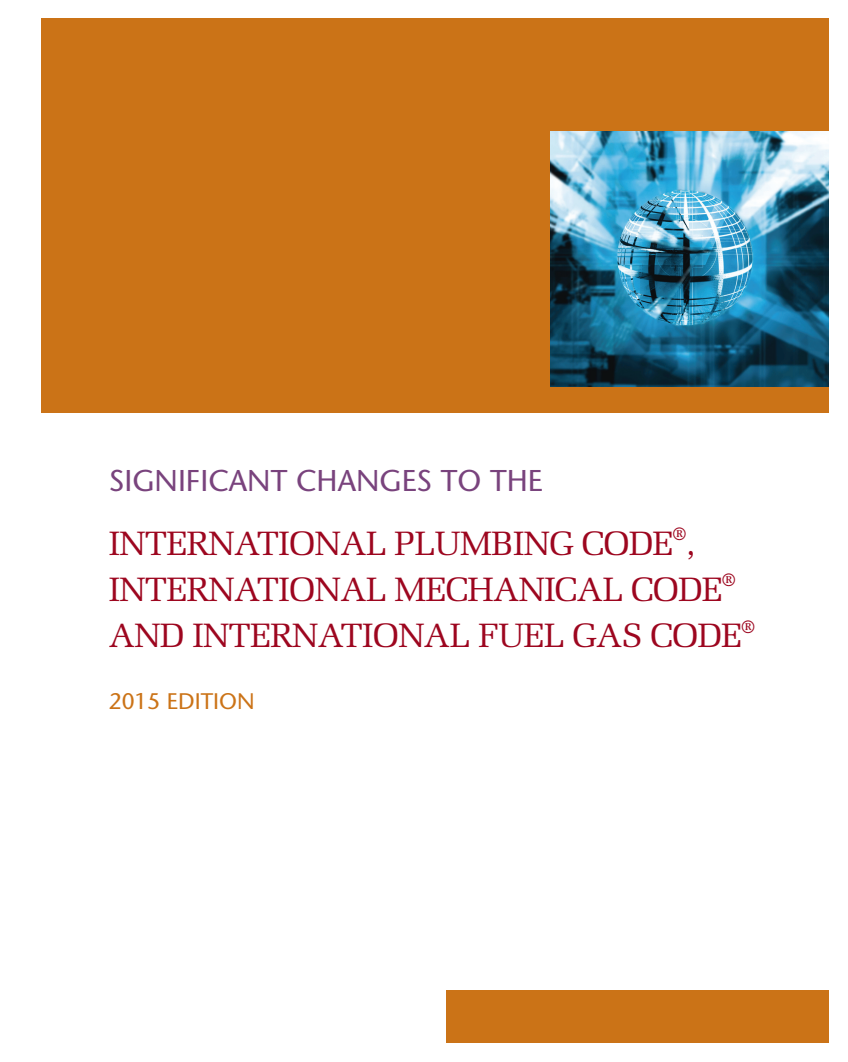
<style>
.page{position:relative;width:848px;height:1062px;background:#fff}
.page>*{position:absolute;margin:0;border:0;box-sizing:border-box;transform-origin:0 0}
.t1{font:33.75px/46.2px "Melior LT Std";letter-spacing:-.02em;color:#9d061f}
.t2{font:500 30px "Stone Sans Std";color:#79437d}
.t3{font:500 22.5px "Stone Sans Std";color:#cb7317}
</style>
<div class="page">
<div style="left:41px;top:19px;width:788px;height:393px;background:#cb7317"></div>
<div style="left:446px;top:990px;width:383px;height:52px;background:#cb7317"></div>
<img style="left:550px;top:131px;width:278px;height:255px">
<p class="t2" style="left:109px;top:463px;width:435px">SIGNIFICANT CHANGES TO THE</p>
<p class="t1" style="left:109px;top:520px;width:647px">INTERNATIONAL PLUMBING CODE<sup>®</sup>,<br>INTERNATIONAL MECHANICAL CODE<sup>®<br></sup>AND INTERNATIONAL FUEL GAS CODE<sup>®</sup></p>
<p class="t3" style="left:109px;top:687px;width:147px">2015 EDITION</p>
</div>
